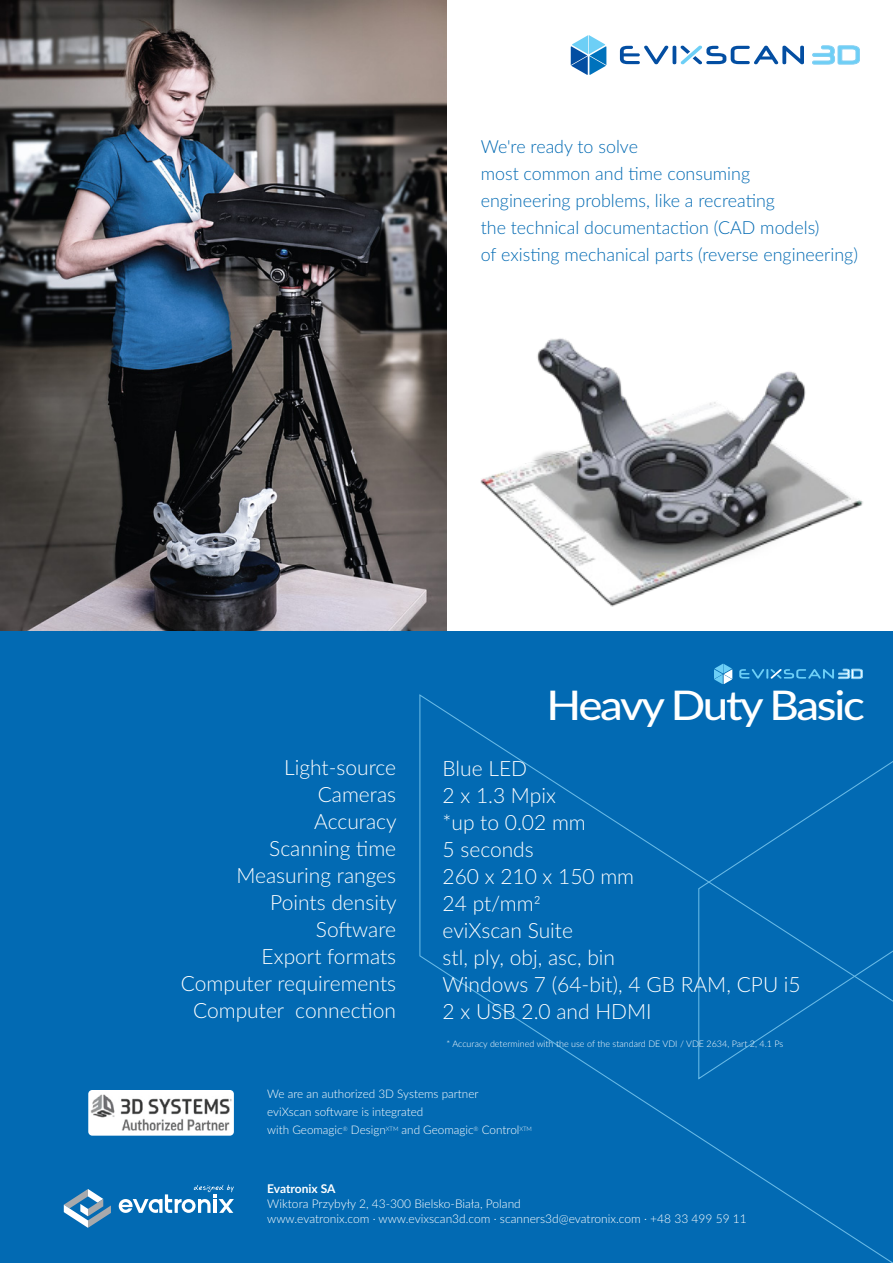
<style>
.page{position:relative;width:893px;height:1263px;background:#fff}
.page>*{position:absolute;margin:0;border:0;box-sizing:border-box;transform-origin:0 0}
.t1{font:500 40.95px "Lato";letter-spacing:-.05em;color:#fff;scale:1.11 1}
.t2{font:300 21px/27px "Lato";color:#fff;text-align:right}
.t3{font:300 18px/27px "Lato";color:#026ab3}
.t4{font:300 12px/15px "Lato";color:#fff}
.t5{font:700 12px "Lato";letter-spacing:-.005em;color:#fff}
.t6{font:300 11.85px/17.7px "Lato";color:#fff}
.t7{font:300 9px "Lato";color:#fff}
</style>
<div class="page">
<img style="left:0;top:0;width:446px;height:631px">
<svg style="left:571px;top:35px;width:35px;height:40px"></svg>
<svg style="left:620px;top:46px;width:48px;height:18px"></svg>
<hr style="left:673px;top:46px;width:3px;height:18px;background:#034ea2;border-radius:2px">
<svg style="left:812px;top:45px;width:48px;height:20px"></svg>
<svg style="left:681px;top:46px;width:123px;height:18px"></svg>
<div style="left:0;top:631px;width:893px;height:632px;background:#026ab3"></div>
<svg style="left:419px;top:694px;width:474px;height:569px"></svg>
<svg style="left:698px;top:754px;width:195px;height:326px"></svg>
<svg style="left:64px;top:1189px;width:47px;height:39px"></svg>
<svg style="left:119px;top:1184px;width:115px;height:29px"></svg>
<svg style="left:714px;top:664px;width:18px;height:20px"></svg>
<svg style="left:739px;top:669px;width:124px;height:10px"></svg>
<img style="left:88px;top:1090px;width:146px;height:46px">
<img style="left:480px;top:338px;width:383px;height:269px">
<p class="t3" style="left:481px;top:132px;width:379px">We're ready to solve<br>most common and time consuming<br>engineering problems, like a recreating<br>the technical documentaction (CAD models)<br>of existing mechanical parts (reverse engineering)</p>
<h1 class="t1" style="left:546px;top:676px;width:288px">Heavy Duty Basic</h1>
<p class="t2" style="left:181px;top:753px;width:217px">Light-source<br>Cameras<br>Accuracy<br>Scanning time<br>Measuring ranges<br>Points density<br>Software<br>Export formats<br>Computer requirements<br>Computer connection</p>
<p class="t2" style="left:443px;top:754px;width:360px;text-align:left">Blue LED<br>2 x 1.3 Mpix<br>*up to 0.02 mm<br>5 seconds<br>260 x 210 x 150 mm<br>24 pt/mm2<br>eviXscan Suite<br>stl, ply, obj, asc, bin<br>Windows 7 (64-bit), 4 GB RAM, CPU i5<br>2 x USB 2.0 and HDMI</p>
<p class="t7" style="left:446px;top:1038px;width:338px">* Accuracy determined with the use of the standard DE VDI / VDE 2634, Part 2, 4.1 Ps</p>
<p class="t6" style="left:267px;top:1085px;width:266px">We are an authorized 3D Systems partner<br>eviXscan software is integrated<br>with Geomagic<sup>®</sup> Design<sup>XTM</sup> and Geomagic<sup>®</sup> Control<sup>XTM</sup></p>
<p class="t5" style="left:267px;top:1180px;width:70px">Evatronix SA</p>
<p class="t4" style="left:267px;top:1196px;width:481px">Wiktora Przybyły 2, 43-300 Bielsko-Biała, Poland<br>www.evatronix.com · www.evixscan3d.com · scanners3d@evatronix.com · +48 33 499 59 11</p>
</div>
